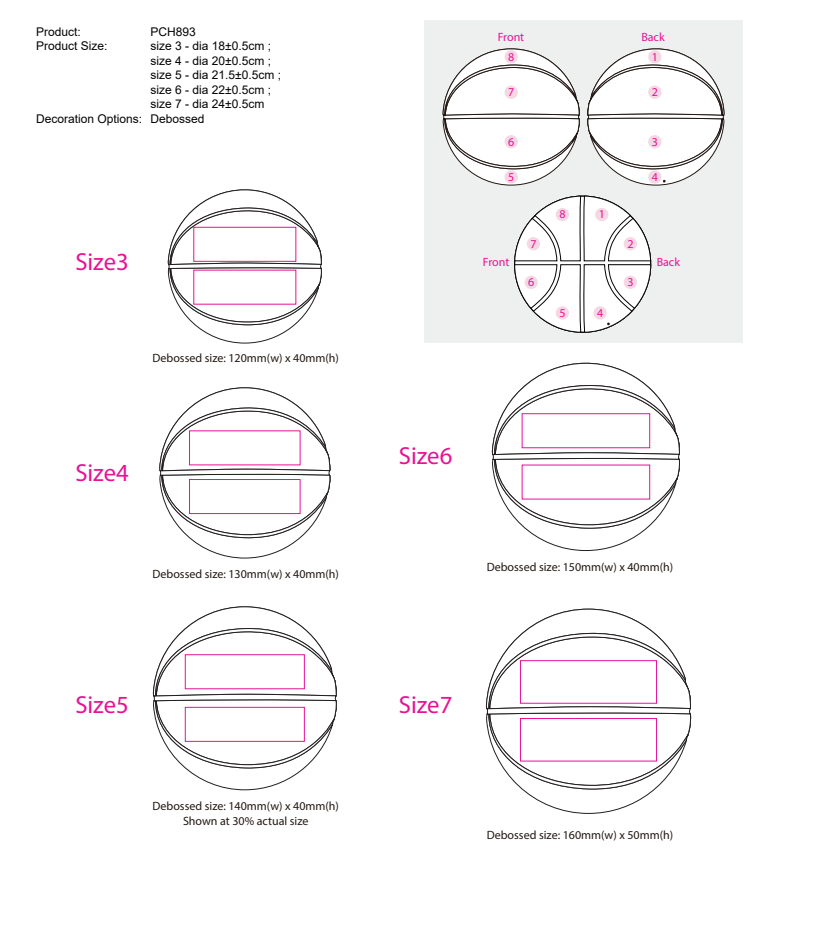
<style>
.page{position:relative;width:834px;height:946px;background:#fff}
.page>*{position:absolute;margin:0;border:0;box-sizing:border-box;transform-origin:0 0}
.t1{font:24.7px "Myriad Pro";color:#e71294}
.t2{font:12px "Myriad Pro";color:#221713}
.t3{font:12px/14.4px "Arial";color:#030303}
.t4{font:12px "Myriad Pro";color:#e71294}
</style>
<div class="page">
<svg style="left:522px;top:608px;width:133px;height:205px"></svg>
<svg style="left:486px;top:631px;width:205px;height:159px"></svg>
<svg style="left:492px;top:362px;width:188px;height:189px"></svg>
<svg style="left:153px;top:606px;width:184px;height:184px"></svg>
<svg style="left:159px;top:387px;width:171px;height:171px"></svg>
<svg style="left:168px;top:189px;width:154px;height:154px"></svg>
<div style="left:193px;top:227px;width:103px;height:34px;border:1px solid #e71294"></div>
<div style="left:189px;top:479px;width:111px;height:34px;border:1px solid #e71294"></div>
<div style="left:185px;top:654px;width:120px;height:35px;border:1px solid #e71294"></div>
<div style="left:185px;top:706px;width:120px;height:35px;border:1px solid #e71294"></div>
<div style="left:522px;top:413px;width:128px;height:35px;border:1px solid #e71294"></div>
<div style="left:520px;top:660px;width:137px;height:43px;border:1px solid #e71294"></div>
<div style="left:520px;top:717px;width:137px;height:44px;border:1px solid #e71294"></div>
<div style="left:424px;top:20px;width:319px;height:322px;background:#eef0f0"></div>
<svg style="left:443px;top:48px;width:137px;height:137px"></svg>
<div style="left:505px;top:50px;width:13px;height:13px;background:#f5d8e4;border-radius:50%"></div>
<div style="left:505px;top:86px;width:13px;height:13px;background:#f5d8e4;border-radius:50%"></div>
<div style="left:505px;top:135px;width:13px;height:13px;background:#f5d8e4;border-radius:50%"></div>
<div style="left:505px;top:170px;width:13px;height:13px;background:#f5d8e4;border-radius:50%"></div>
<svg style="left:587px;top:48px;width:137px;height:137px"></svg>
<svg style="left:514px;top:195px;width:137px;height:137px"></svg>
<p class="t3" style="left:36px;top:25px;width:73px">Product:<br>Product Size:</p>
<p class="t3" style="left:36px;top:111px;width:108px">Decoration Options:</p>
<p class="t3" style="left:151px;top:25px;width:132px">PCH893<br>size 3 - dia 18±0.5cm ; size 4 - dia 20±0.5cm ; size 5 - dia 21.5±0.5cm ; size 6 - dia 22±0.5cm ; size 7 - dia 24±0.5cm<br>Debossed</p>
<h1 class="t1" style="left:75px;top:246px;width:55px">Size3</h1>
<p class="t2" style="left:152px;top:350px;width:188px">Debossed size: 120mm(w) x 40mm(h)</p>
<h1 class="t1" style="left:75px;top:457px;width:55px">Size4</h1>
<p class="t2" style="left:152px;top:566px;width:188px">Debossed size: 130mm(w) x 40mm(h)</p>
<h1 class="t1" style="left:75px;top:689px;width:55px">Size5</h1>
<p class="t2" style="left:152px;top:798px;width:188px">Debossed size: 140mm(w) x 40mm(h)</p>
<p class="t2" style="left:183px;top:813px;width:127px">Shown at 30% actual size</p>
<p class="t4" style="left:498px;top:29px;width:28px">Front</p>
<p class="t4" style="left:641px;top:29px;width:25px">Back</p>
<p class="t4" style="left:508px;top:49px;width:8px">8</p>
<p class="t4" style="left:652px;top:49px;width:8px">1</p>
<p class="t4" style="left:508px;top:85px;width:8px">7</p>
<p class="t4" style="left:652px;top:85px;width:8px">2</p>
<p class="t4" style="left:508px;top:134px;width:8px">6</p>
<p class="t4" style="left:652px;top:134px;width:8px">3</p>
<p class="t4" style="left:508px;top:169px;width:8px">5</p>
<p class="t4" style="left:652px;top:169px;width:8px">4</p>
<p class="t4" style="left:559px;top:207px;width:8px">8</p>
<p class="t4" style="left:599px;top:207px;width:8px">1</p>
<p class="t4" style="left:530px;top:236px;width:8px">7</p>
<p class="t4" style="left:627px;top:236px;width:8px">2</p>
<p class="t4" style="left:483px;top:255px;width:28px">Front</p>
<p class="t4" style="left:657px;top:255px;width:25px">Back</p>
<p class="t4" style="left:528px;top:274px;width:8px">6</p>
<p class="t4" style="left:627px;top:274px;width:8px">3</p>
<p class="t4" style="left:559px;top:305px;width:8px">5</p>
<p class="t4" style="left:597px;top:305px;width:8px">4</p>
<h1 class="t1" style="left:399px;top:440px;width:55px">Size6</h1>
<p class="t2" style="left:487px;top:559px;width:188px">Debossed size: 150mm(w) x 40mm(h)</p>
<h1 class="t1" style="left:399px;top:689px;width:55px">Size7</h1>
<p class="t2" style="left:487px;top:827px;width:188px">Debossed size: 160mm(w) x 50mm(h)</p>
</div>
